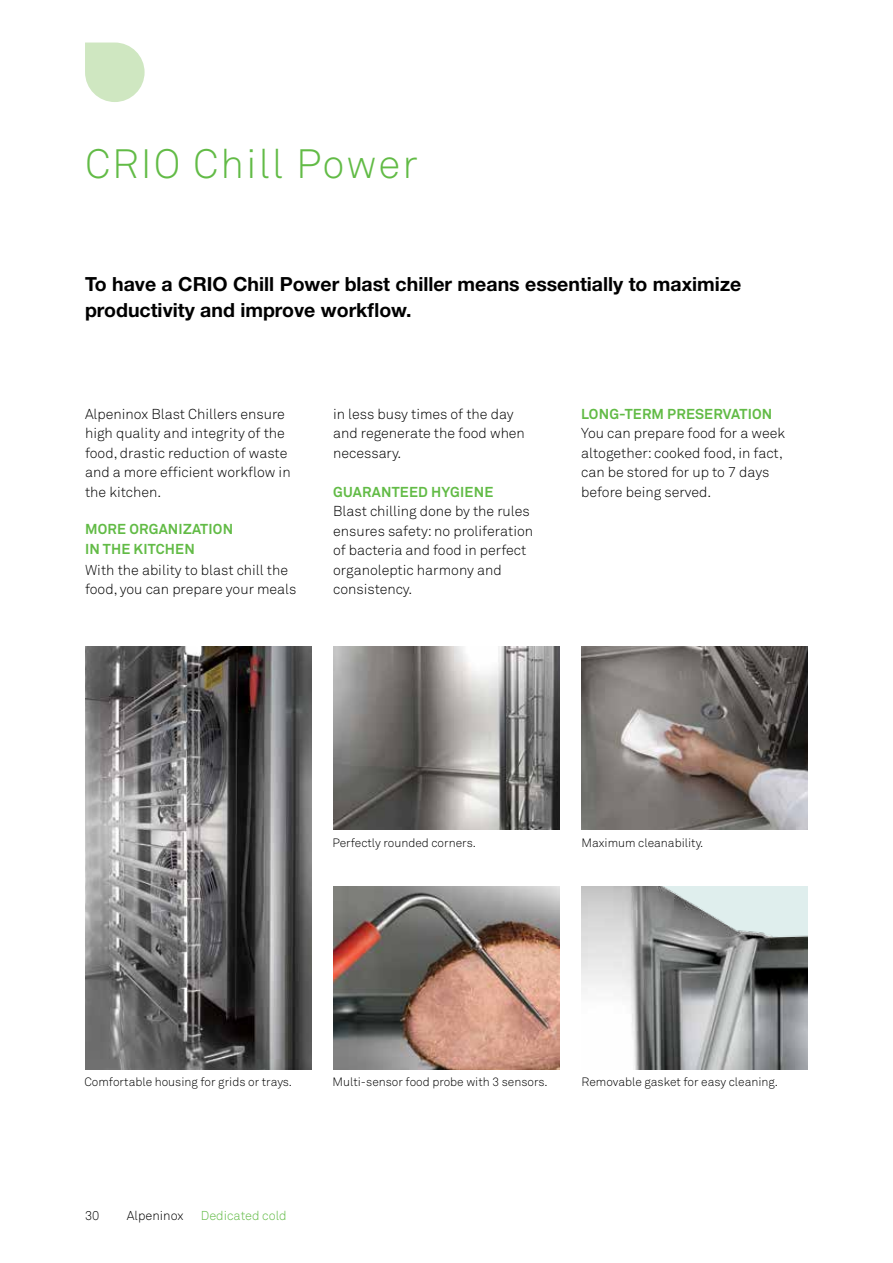
<style>
.page{position:relative;width:893px;height:1263px;background:#fff}
.page>*{position:absolute;margin:0;border:0;box-sizing:border-box;transform-origin:0 0}
.t1{font:300 40.5px "Akkurat Pro";letter-spacing:.05em;color:#62bb46}
.t2{font:700 19.5px/25.5px "Helvetica Neue LT Std";color:#000}
.t3{font:300 14.25px/19.5px "Akkurat Pro";color:#000}
.t4{font:700 14.25px/19.5px "Akkurat Pro";letter-spacing:.015em;color:#62bb46}
.t5{font:300 12.75px "Akkurat Pro";color:#62bb46}
.t6{font:300 12.75px "Akkurat Pro";color:#000}
.t7{font:300 12px "Akkurat Pro";color:#000}
</style>
<div class="page">
<svg style="left:85px;top:43px;width:60px;height:59px"></svg>
<img style="left:85px;top:646px;width:227px;height:423px">
<img style="left:333px;top:647px;width:227px;height:182px">
<img style="left:581px;top:647px;width:227px;height:182px">
<img style="left:581px;top:886px;width:227px;height:183px">
<img style="left:333px;top:886px;width:227px;height:183px">
<h1 class="t1" style="left:85px;top:139px;width:334px">CRIO Chill Power</h1>
<h2 class="t2" style="left:85px;top:271px;width:658px">To have a CRIO Chill Power blast chiller means essentially to maximize productivity and improve workflow.</h2>
<p class="t3" style="left:85px;top:404px;width:207px">Alpeninox Blast Chillers ensure high quality and integrity of the food, drastic reduction of waste and a more efficient workflow in the kitchen.</p>
<p class="t4" style="left:85px;top:519px;width:150px">MORE ORGANIZATION<br>IN THE KITCHEN</p>
<p class="t3" style="left:85px;top:560px;width:213px">With the ability to blast chill the food, you can prepare your meals</p>
<p class="t3" style="left:333px;top:404px;width:193px">in less busy times of the day and regenerate the food when necessary.</p>
<p class="t4" style="left:333px;top:482px;width:162px">GUARANTEED HYGIENE</p>
<p class="t3" style="left:333px;top:502px;width:202px">Blast chilling done by the rules ensures safety: no proliferation of bacteria and food in perfect organoleptic harmony and consistency.</p>
<p class="t4" style="left:581px;top:404px;width:193px">LONG-TERM PRESERVATION</p>
<p class="t3" style="left:581px;top:423px;width:205px">You can prepare food for a week altogether: cooked food, in fact, can be stored for up to 7 days before being served.</p>
<p class="t7" style="left:332px;top:835px;width:145px">Perfectly rounded corners.</p>
<p class="t7" style="left:582px;top:835px;width:123px">Maximum cleanability.</p>
<p class="t7" style="left:84px;top:1075px;width:209px">Comfortable housing for grids or trays.</p>
<p class="t7" style="left:332px;top:1075px;width:217px">Multi-sensor food probe with 3 sensors.</p>
<p class="t7" style="left:582px;top:1075px;width:198px">Removable gasket for easy cleaning.</p>
<p class="t6" style="left:85px;top:1208px;width:16px">30</p>
<p class="t6" style="left:127px;top:1208px;width:58px">Alpeninox</p>
<p class="t5" style="left:201px;top:1208px;width:87px">Dedicated cold</p>
</div>
